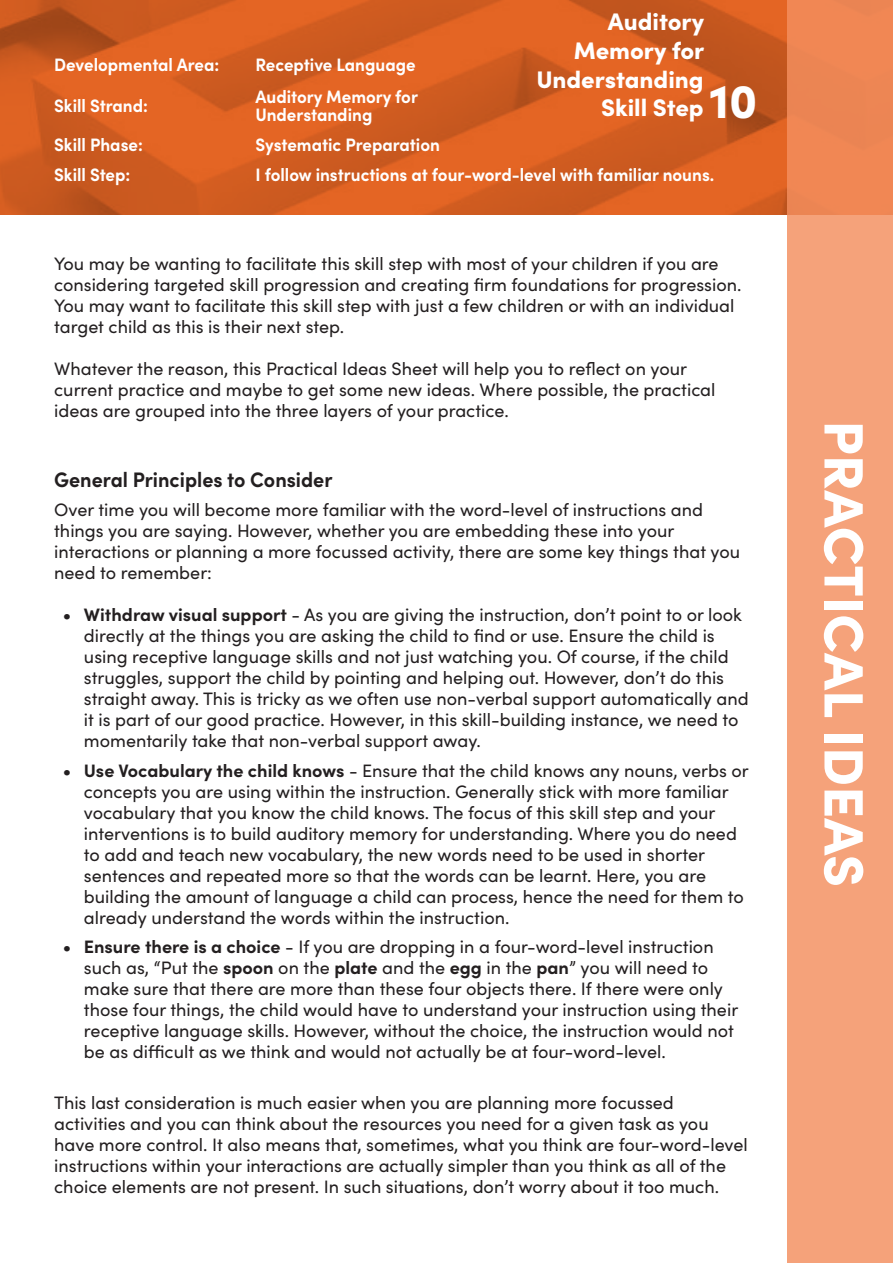
<style>
.page{position:relative;width:893px;height:1263px;background:#fff}
.page>*{position:absolute;margin:0;border:0;box-sizing:border-box;transform-origin:0 0}
.t1{font:900 55.5px "Sofia Pro";color:#fff}
.t2{font:900 48px "Sofia Pro";color:#fff}
.t3{font:900 24px/28.8px "Sofia Pro";color:#fff;text-align:right}
.Sub_Header{font:700 21px "Sofia Pro";color:#231f20;scale:.94 1}
.t4{font:18px/21px "Sofia Pro";color:#231f20}
.t5{font:700 18px "Sofia Pro";color:#fff;scale:.94 1}
.s1{font-weight:700}
</style>
<div class="page">
<img style="left:0;top:0;width:787px;height:215px">
<svg style="left:787px;top:0;width:106px;height:1263px;background:#f39d73"></svg>
<p class="t5" style="left:54px;top:51px;width:177px">Developmental Area:</p>
<p class="t5" style="left:255px;top:51px;width:172px">Receptive Language</p>
<p class="t5" style="left:54px;top:92px;width:101px">Skill Strand:</p>
<p class="t5" style="left:255px;top:83px;width:174px">Auditory Memory for</p>
<p class="t5" style="left:255px;top:101px;width:126px">Understanding</p>
<p class="t3" style="left:608px;top:5px;width:98px">Auditory</p>
<p class="t3" style="left:536px;top:34px;width:169px">Memory for<br>Understanding</p>
<p class="t3" style="left:601px;top:91px;width:104px">Skill Step</p>
<p class="t2" style="left:709px;top:63px;width:49px">10</p>
<p class="t5" style="left:54px;top:131px;width:96px">Skill Phase:</p>
<p class="t5" style="left:255px;top:131px;width:198px">Systematic Preparation</p>
<p class="t5" style="left:54px;top:161px;width:83px">Skill Step:</p>
<p class="t5" style="left:255px;top:161px;width:490px">I follow instructions at four-word-level with familiar nouns.</p>
<p class="t4" style="left:54px;top:253px;width:689px">You may be wanting to facilitate this skill step with most of your children if you are considering targeted skill progression and creating firm foundations for progression.<br>You may want to facilitate this skill step with just a few children or with an individual target child as this is their next step.</p>
<p class="t4" style="left:54px;top:358px;width:663px">Whatever the reason, this Practical Ideas Sheet will help you to reflect on your current practice and maybe to get some new ideas. Where possible, the practical ideas are grouped into the three layers of your practice.</p>
<p class="Sub_Header" style="left:54px;top:463px;width:298px">General Principles to Consider</p>
<p class="t4" style="left:54px;top:498px;width:687px">Over time you will become more familiar with the word-level of instructions and things you are saying. However, whether you are embedding these into your interactions or planning a more focussed activity, there are some key things that you need to remember:</p>
<p class="t4" style="left:84px;top:603px;width:666px;text-indent:-21px"><span class="s1">• Withdraw visual support</span> - As you are giving the instruction, don’t point to or look directly at the things you are asking the child to find or use. Ensure the child is using receptive language skills and not just watching you. Of course, if the child struggles, support the child by pointing and helping out. However, don’t do this straight away. This is tricky as we often use non-verbal support automatically and it is part of our good practice. However, in this skill-building instance, we need to momentarily take that non-verbal support away.</p>
<p class="t4" style="left:84px;top:759px;width:666px;text-indent:-21px"><span class="s1">• Use Vocabulary the child knows</span> - Ensure that the child knows any nouns, verbs or concepts you are using within the instruction. Generally stick with more familiar vocabulary that you know the child knows. The focus of this skill step and your interventions is to build auditory memory for understanding. Where you do need to add and teach new vocabulary, the new words need to be used in shorter sentences and repeated more so that the words can be learnt. Here, you are building the amount of language a child can process, hence the need for them to already understand the words within the instruction.</p>
<p class="t4" style="left:84px;top:935px;width:656px;text-indent:-21px"><span class="s1">• Ensure there is a choice</span> - If you are dropping in a four-word-level instruction such as, “Put the <span class="s1">spoon</span> on the <span class="s1">plate</span> and the <span class="s1">egg</span> in the <span class="s1">pan</span>” you will need to make sure that there are more than these four objects there. If there were only those four things, the child would have to understand your instruction using their receptive language skills. However, without the choice, the instruction would not be as difficult as we think and would not actually be at four-word-level.</p>
<p class="t4" style="left:54px;top:1091px;width:695px">This last consideration is much easier when you are planning more focussed activities and you can think about the resources you need for a given task as you have more control. It also means that, sometimes, what you think are four-word-level instructions within your interactions are actually simpler than you think as all of the choice elements are not present. In such situations, don’t worry about it too much.</p>
<p class="t1" style="left:888px;top:420px;width:468px;rotate:90deg">PRACTICAL IDEAS</p>
</div>
